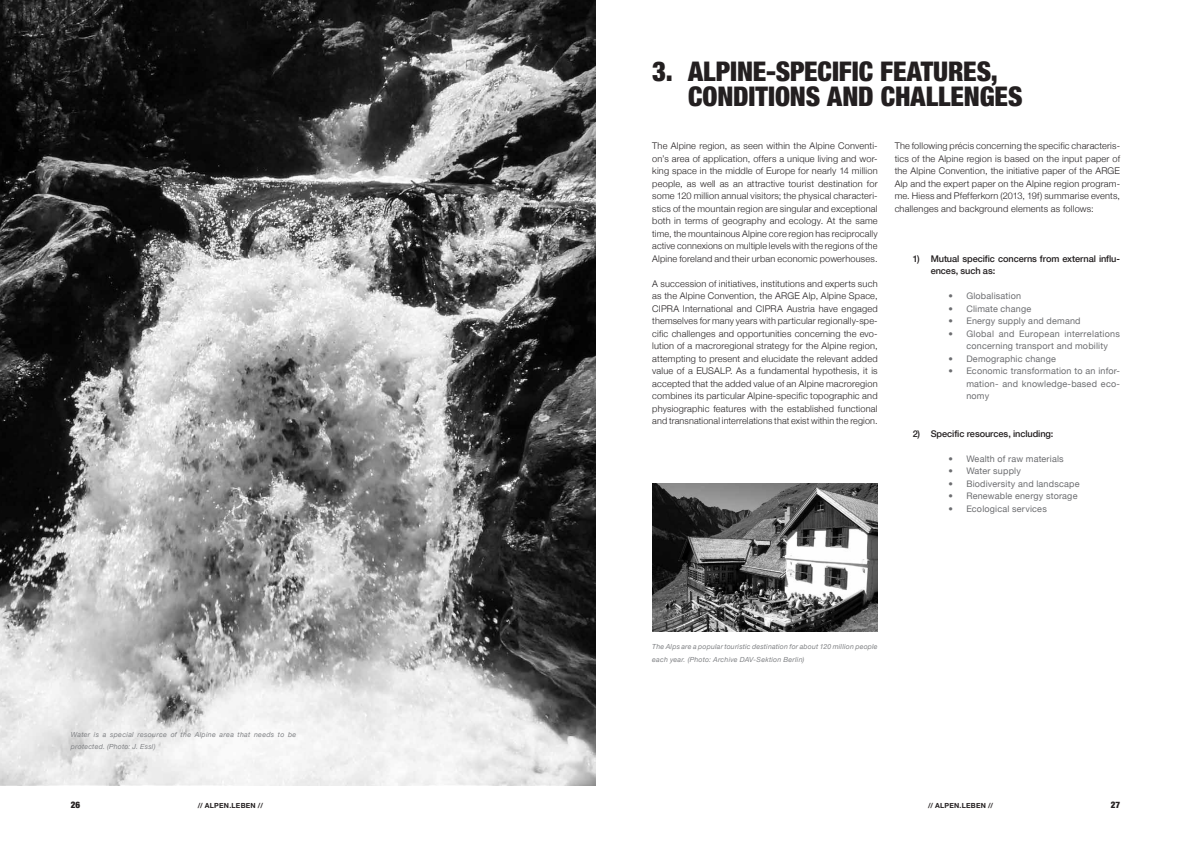
<style>
.page{position:relative;width:1191px;height:842px;background:#fff}
.page>*{position:absolute;margin:0;border:0;box-sizing:border-box;transform-origin:0 0}
.t1{font:900 condensed 27px/25px "Helvetica Neue";letter-spacing:-.005em;color:#231f20}
.t2{font:300 9.2px/12.5px "Helvetica Neue";letter-spacing:.02em;color:#231f20;text-align:justify}
.t3{font:500 9.2px/12.5px "Helvetica Neue";letter-spacing:-.01em;color:#231f20}
.t4{font:9px/12.5px "Helvetica Neue";letter-spacing:.02em;color:#6c6d70}
.t5{font:900 condensed 9px "Helvetica Neue";color:#231f20}
.t6{font:italic 7px/12.5px "Helvetica Neue";letter-spacing:.03em;color:#808285}
.t7{font:700 7px "Helvetica Neue";letter-spacing:.035em;color:#231f20}
</style>
<div class="page">
<img style="left:0;top:0;width:595px;height:785px">
<img style="left:652px;top:484px;width:225px;height:147px">
<h1 class="t1" style="left:688px;top:59px;width:336px;text-indent:-36px">3. ALPINE-SPECIFIC FEATURES,<br>CONDITIONS AND CHALLENGES</h1>
<p class="t6" style="left:71px;top:728px;width:227px">Water is a special resource of the Alpine area that needs to be protected. (Photo: J. Essl)</p>
<p class="t2" style="left:652px;top:140px;width:227px">The Alpine region, as seen within the Alpine Conventi&shy;on’s area of application, offers a unique living and wor&shy;king space in the middle of Europe for nearly 14 million people, as well as an attractive tourist destination for some 120 million annual visitors; the physical characteri&shy;stics of the mountain region are singular and exceptional both in terms of geography and ecology. At the same time, the mountainous Alpine core region has reciprocally active connexions on multiple levels with the regions of the Alpine foreland and their urban economic powerhouses.</p>
<p class="t2" style="left:652px;top:277px;width:227px">A succession of initiatives, institutions and experts such as the Alpine Convention, the ARGE Alp, Alpine Space, CIPRA International and CIPRA Austria have engaged themselves for many years with particular regionally-spe&shy;cific challenges and opportunities concerning the evo&shy;lution of a macroregional strategy for the Alpine region, attempting to present and elucidate the relevant added value of a EUSALP. As a fundamental hypothesis, it is accepted that the added value of an Alpine macroregion combines its particular Alpine-specific topographic and physiographic features with the established functional and transnational interrelations that exist within the region.</p>
<p class="t2" style="left:894px;top:140px;width:227px">The following précis concerning the specific characteris&shy;tics of the Alpine region is based on the input paper of the Alpine Convention, the initiative paper of the ARGE Alp and the expert paper on the Alpine region program&shy;me. Hiess and Pfefferkorn (2013, 19f) summarise events, challenges and background elements as follows:</p>
<p class="t3" style="left:930px;top:252px;width:191px;text-indent:-18px">1) Mutual specific concerns from external influ&shy;ences, such as:</p>
<p class="t4" style="left:948px;top:290px;width:74px">• Globalisation</p>
<p class="t4" style="left:948px;top:302px;width:84px">• Climate change</p>
<p class="t4" style="left:948px;top:315px;width:134px">• Energy supply and demand</p>
<p class="t4" style="left:966px;top:327px;width:155px;text-indent:-18px">• Global and European interrelations concerning transport and mobility</p>
<p class="t4" style="left:948px;top:352px;width:109px">• Demographic change</p>
<p class="t4" style="left:966px;top:365px;width:155px;text-align:justify;text-indent:-18px">• Economic transformation to an infor&shy;mation- and knowledge-based eco&shy;nomy</p>
<p class="t3" style="left:912px;top:427px;width:142px">2) Specific resources, including:</p>
<p class="t4" style="left:948px;top:452px;width:117px">• Wealth of raw materials</p>
<p class="t4" style="left:948px;top:465px;width:74px">• Water supply</p>
<p class="t4" style="left:948px;top:477px;width:132px">• Biodiversity and landscape</p>
<p class="t4" style="left:948px;top:490px;width:130px">• Renewable energy storage</p>
<p class="t4" style="left:948px;top:502px;width:100px">• Ecological services</p>
<p class="t6" style="left:652px;top:641px;width:227px">The Alps are a popular touristic destination for about 120 million people each year. (Photo: Archive DAV-Sektion Berlin)</p>
<p class="t5" style="left:71px;top:799px;width:11px">26</p>
<p class="t7" style="left:198px;top:801px;width:67px">// ALPEN.LEBEN //</p>
<p class="t7" style="left:928px;top:801px;width:67px">// ALPEN.LEBEN //</p>
<p class="t5" style="left:1110px;top:799px;width:11px">27</p>
</div>
